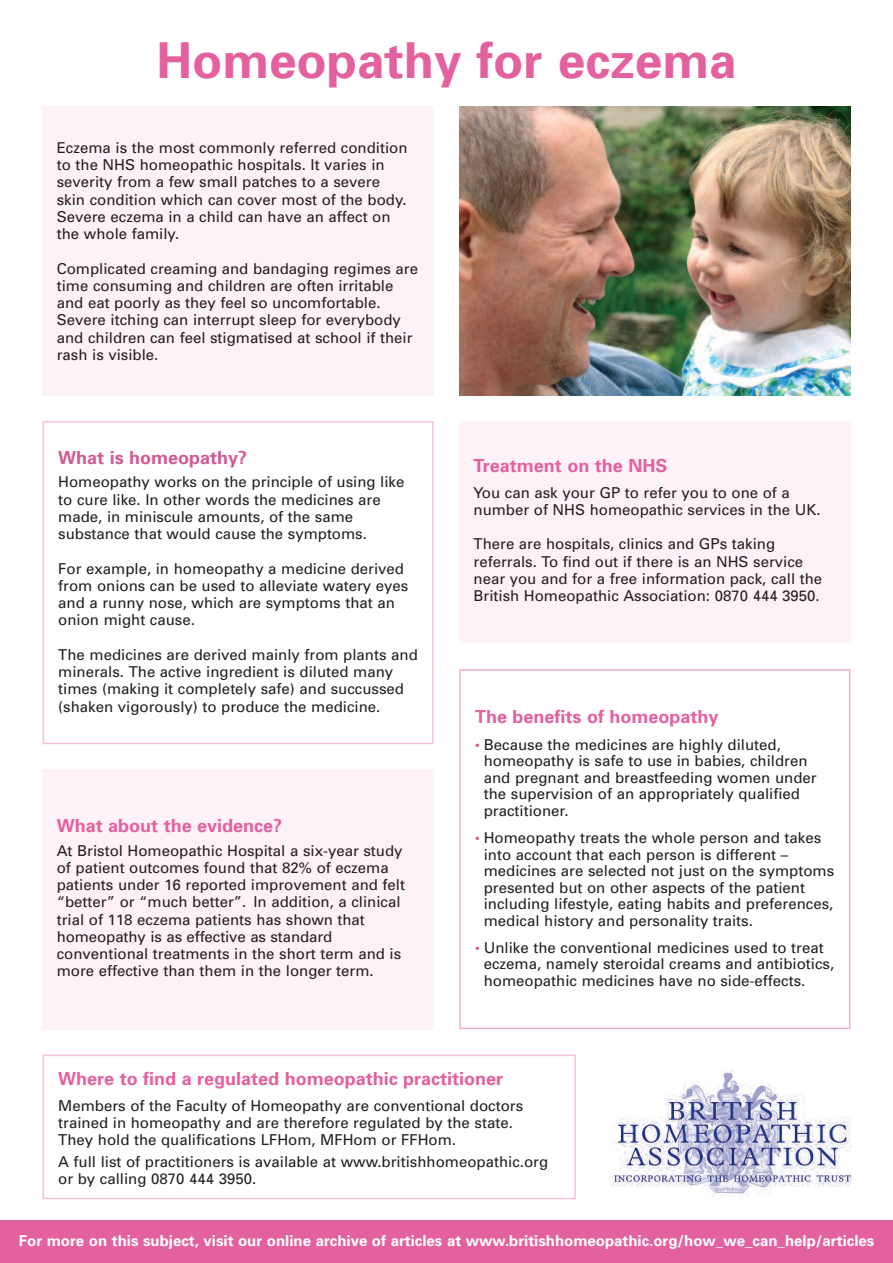
<style>
.page{position:relative;width:893px;height:1263px;background:#fff}
.page>*{position:absolute;margin:0;border:0;box-sizing:border-box;transform-origin:0 0}
.t1{font:700 49.5px "Univers";color:#e3619e}
.t2{font:700 18px "Univers";color:#e3619e}
.t3{font:700 18px "Univers";color:#d25993}
.t4{font:15px/17.2px "Univers";color:#231f20}
.t5{font:700 15px "Univers";color:#fff}
.s1{font-size:13.5px;color:#d25993}
</style>
<div class="page">
<img style="left:459px;top:106px;width:391px;height:289px">
<div style="left:43px;top:106px;width:391px;height:289px;background:#fdf2f7"></div>
<div style="left:43px;top:421px;width:391px;height:323px;border:2px solid #f7c1d9"></div>
<div style="left:459px;top:669px;width:391px;height:360px;border:2px solid #efadcb"></div>
<div style="left:43px;top:769px;width:391px;height:260px;background:#fdf2f7"></div>
<div style="left:0;top:1220px;width:893px;height:43px;background:#e3619e"></div>
<img style="left:612px;top:1071px;width:240px;height:127px">
<div style="left:43px;top:1054px;width:533px;height:145px;border:2px solid #f7c1d9"></div>
<div style="left:459px;top:421px;width:391px;height:221px;background:#fdf2f7"></div>
<h1 class="t1" style="left:156px;top:43px;width:582px">Homeopathy for eczema</h1>
<p class="t4" style="left:57px;top:140px;width:352px">Eczema is the most commonly referred condition to the NHS homeopathic hospitals. It varies in severity from a few small patches to a severe skin condition which can cover most of the body.<br>Severe eczema in a child can have an affect on the whole family.</p>
<p class="t4" style="left:57px;top:261px;width:363px">Complicated creaming and bandaging regimes are time consuming and children are often irritable and eat poorly as they feel so uncomfortable.<br>Severe itching can interrupt sleep for everybody and children can feel stigmatised at school if their rash is visible.</p>
<p class="t3" style="left:58px;top:451px;width:190px">What is homeopathy?</p>
<p class="t4" style="left:58px;top:475px;width:348px">Homeopathy works on the principle of using like to cure like. In other words the medicines are made, in miniscule amounts, of the same substance that would cause the symptoms.</p>
<p class="t4" style="left:58px;top:561px;width:351px">For example, in homeopathy a medicine derived from onions can be used to alleviate watery eyes and a runny nose, which are symptoms that an onion might cause.</p>
<p class="t4" style="left:58px;top:647px;width:361px">The medicines are derived mainly from plants and minerals. The active ingredient is diluted many times (making it completely safe) and succussed (shaken vigorously) to produce the medicine.</p>
<p class="t2" style="left:57px;top:819px;width:227px">What about the evidence?</p>
<p class="t4" style="left:57px;top:843px;width:350px">At Bristol Homeopathic Hospital a six-year study of patient outcomes found that 82% of eczema patients under 16 reported improvement and felt “better” or “much better”. In addition, a clinical trial of 118 eczema patients has shown that homeopathy is as effective as standard conventional treatments in the short term and is more effective than them in the longer term.</p>
<p class="t2" style="left:473px;top:459px;width:195px">Treatment on the NHS</p>
<p class="t4" style="left:473px;top:485px;width:349px">You can ask your GP to refer you to one of a number of NHS homeopathic services in the UK.</p>
<p class="t4" style="left:473px;top:537px;width:350px">There are hospitals, clinics and GPs taking referrals. To find out if there is an NHS service near you and for a free information pack, call the British Homeopathic Association: 0870 444 3950.</p>
<p class="t2" style="left:475px;top:710px;width:245px">The benefits of homeopathy</p>
<p class="t4" style="left:484px;top:738px;width:334px;line-height:16.5px;text-indent:-9px"><span class="s1">•</span> Because the medicines are highly diluted, homeopathy is safe to use in babies, children and pregnant and breastfeeding women under the supervision of an appropriately qualified practitioner.</p>
<p class="t4" style="left:484px;top:831px;width:352px;line-height:16.5px;text-indent:-9px"><span class="s1">•</span> Homeopathy treats the whole person and takes into account that each person is different – medicines are selected not just on the symptoms presented but on other aspects of the patient including lifestyle, eating habits and preferences, medical history and personality traits.</p>
<p class="t4" style="left:484px;top:940px;width:352px;line-height:16.5px;text-indent:-9px"><span class="s1">•</span> Unlike the conventional medicines used to treat eczema, namely steroidal creams and antibiotics, homeopathic medicines have no side-effects.</p>
<p class="t2" style="left:58px;top:1071px;width:446px">Where to find a regulated homeopathic practitioner</p>
<p class="t4" style="left:58px;top:1098px;width:466px">Members of the Faculty of Homeopathy are conventional doctors trained in homeopathy and are therefore regulated by the state.<br>They hold the qualifications LFHom, MFHom or FFHom.</p>
<p class="t4" style="left:58px;top:1154px;width:491px">A full list of practitioners is available at www.britishhomeopathic.org or by calling 0870 444 3950.</p>
<p class="t5" style="left:19px;top:1235px;width:857px">For more on this subject, visit our online archive of articles at www.britishhomeopathic.org/how_we_can_help/articles</p>
</div>
